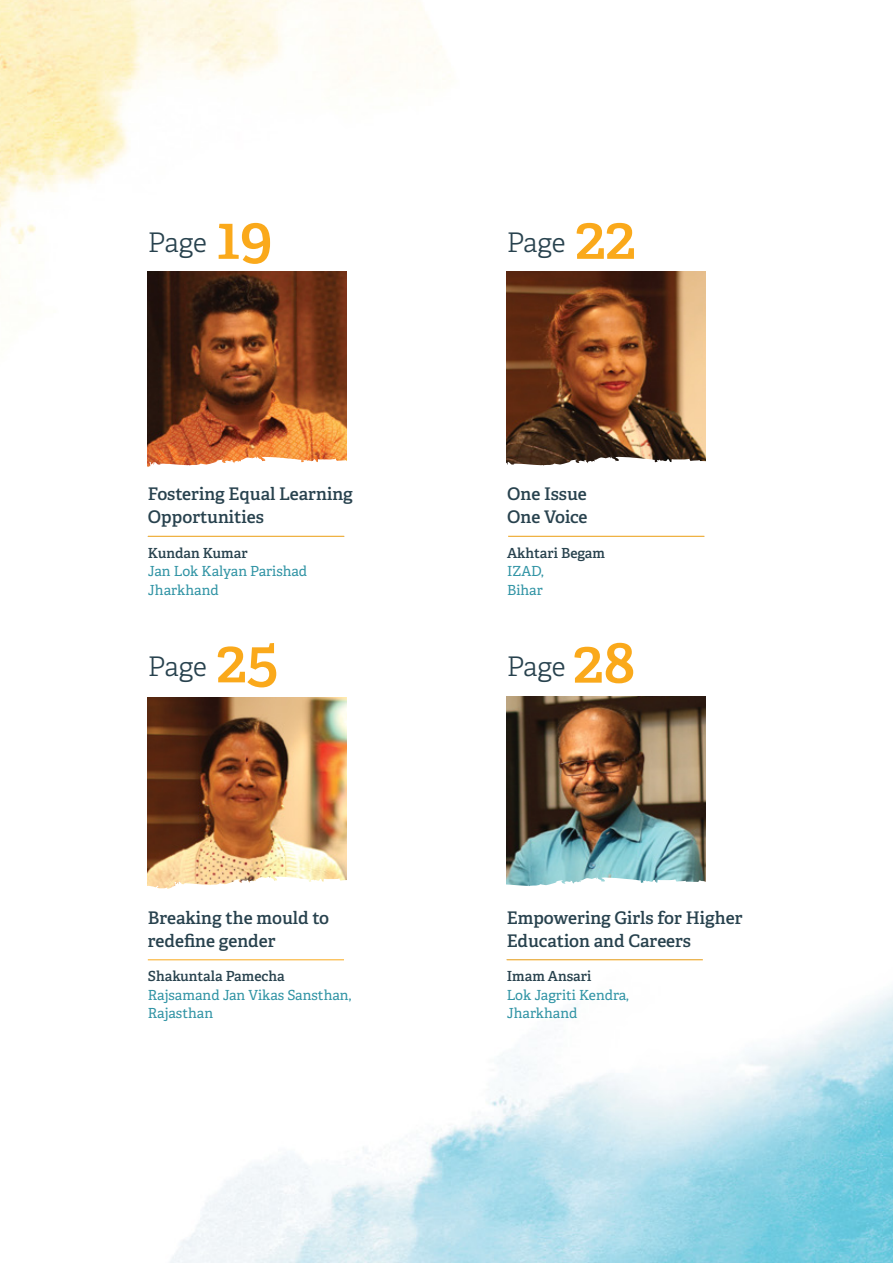
<style>
.page{position:relative;width:893px;height:1263px;background:#fff}
.page>*{position:absolute;margin:0;border:0;box-sizing:border-box;transform-origin:0 0}
.t1{font:600 61.2px "Adelle";color:#faa91b}
.t2{font:300 27px "Adelle";letter-spacing:-.005em;color:#28424e}
.t3{font:600 17.4px/23px "Adelle";color:#28424e}
.t4{font:13.95px/18.5px "Adelle";color:#2f93a4}
.t5{font:600 13.95px "Adelle";color:#28424e}
</style>
<div class="page">
<img style="left:0;top:0;width:893px;height:1263px">
<hr style="left:148px;top:959px;width:196px;height:1px;background:#faa91b">
<img style="left:148px;top:697px;width:198px;height:179px">
<svg style="left:148px;top:876px;width:198px;height:20px"></svg>
<img style="left:507px;top:697px;width:198px;height:180px">
<svg style="left:507px;top:877px;width:198px;height:18px"></svg>
<hr style="left:507px;top:959px;width:196px;height:1px;background:#faa91b">
<img style="left:507px;top:272px;width:198px;height:184px">
<svg style="left:507px;top:456px;width:198px;height:14px"></svg>
<hr style="left:508px;top:536px;width:196px;height:1px;background:#faa91b">
<img style="left:148px;top:272px;width:198px;height:184px">
<svg style="left:148px;top:456px;width:198px;height:14px"></svg>
<hr style="left:148px;top:536px;width:196px;height:1px;background:#faa91b">
<h2 class="t2" style="left:148px;top:226px;width:60px">Page</h2>
<h1 class="t1" style="left:216px;top:199px;width:58px">19</h1>
<p class="t3" style="left:148px;top:483px;width:206px">Fostering Equal Learning<br>Opportunities</p>
<p class="t5" style="left:148px;top:544px;width:101px">Kundan Kumar</p>
<p class="t4" style="left:148px;top:562px;width:161px">Jan Lok Kalyan Parishad<br>Jharkhand</p>
<h2 class="t2" style="left:148px;top:650px;width:60px">Page</h2>
<h1 class="t1" style="left:216px;top:622px;width:64px">25</h1>
<p class="t3" style="left:148px;top:906px;width:183px">Breaking the mould to redefine gender</p>
<p class="t5" style="left:148px;top:967px;width:138px">Shakuntala Pamecha</p>
<p class="t4" style="left:148px;top:986px;width:205px">Rajsamand Jan Vikas Sansthan,<br>Rajasthan</p>
<h2 class="t2" style="left:507px;top:226px;width:60px">Page</h2>
<h1 class="t1" style="left:575px;top:199px;width:62px">22</h1>
<p class="t3" style="left:507px;top:483px;width:82px">One Issue<br>One Voice</p>
<p class="t5" style="left:507px;top:544px;width:100px">Akhtari Begam</p>
<p class="t4" style="left:507px;top:562px;width:38px">IZAD,<br>Bihar</p>
<h2 class="t2" style="left:507px;top:650px;width:60px">Page</h2>
<h1 class="t1" style="left:573px;top:623px;width:63px">28</h1>
<p class="t3" style="left:507px;top:906px;width:237px">Empowering Girls for Higher<br>Education and Careers</p>
<p class="t5" style="left:507px;top:967px;width:86px">Imam Ansari</p>
<p class="t4" style="left:507px;top:986px;width:124px">Lok Jagriti Kendra,<br>Jharkhand</p>
</div>
